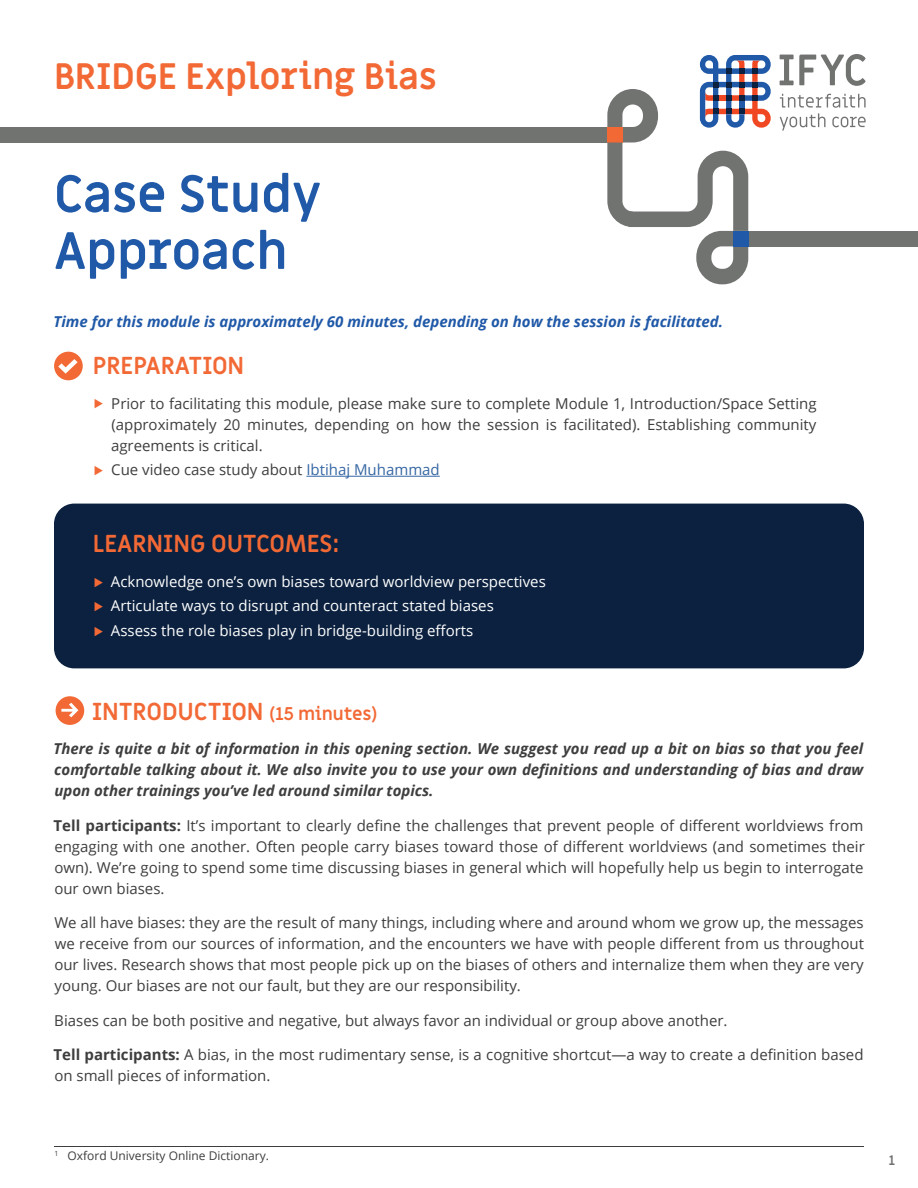
<style>
.page{position:relative;width:918px;height:1188px;background:#fff}
.page>*{position:absolute;margin:0;border:0;box-sizing:border-box;transform-origin:0 0}
.Page_title{font:700 51px "Miriam Libre";letter-spacing:-.01em;color:#2059a8}
.Page_title_-_rule_be{font:700 36px "Miriam Libre";letter-spacing:-.01em;color:#f26935}
.t1{font:700 24px "Miriam Libre";letter-spacing:-.01em;color:#f26935}
.body_copy{font:15px/21px "Open Sans";color:#3e3e3f;text-align:justify}
.procedural_note_-_ex{font:italic 700 15px/21px "Open Sans";color:#3e3e3f;text-align:justify}
.t2{font:15px "Open Sans";color:#fff}
.procedural_note{font:italic 700 15px "Open Sans";color:#2059a8}
.t3{font:700 13.5px "Miriam Libre";color:#717371}
.Footnote_text{font:12px "Open Sans";color:#3e3e3f}
.s1{color:#3667a4}
.s2{font-size:18px}
.s3{font-weight:700}
</style>
<div class="page">
<div style="left:54px;top:504px;width:810px;height:164px;background:#0b213f;border-radius:20px"></div>
<hr style="left:306px;top:476px;width:134px;height:1px;background:#3667a4">
<hr style="left:54px;top:1146px;width:810px;height:1px;background:#3e3e3f">
<svg style="left:780px;top:94px;width:86px;height:37px"></svg>
<svg style="left:780px;top:54px;width:86px;height:32px"></svg>
<div style="left:0;top:127px;width:607px;height:16px;background:#717371"></div>
<div style="left:748px;top:231px;width:170px;height:15px;background:#717371"></div>
<svg style="left:607px;top:55px;width:164px;height:229px"></svg>
<div style="left:733px;top:231px;width:15px;height:15px;background:#2059a8"></div>
<div style="left:56px;top:696px;width:28px;height:29px;background:#f26935;border-radius:50%"></div>
<svg style="left:61px;top:703px;width:17px;height:14px"></svg>
<div style="left:54px;top:352px;width:29px;height:28px;background:#f26935;border-radius:50%"></div>
<svg style="left:58px;top:359px;width:20px;height:15px"></svg>
<p class="Page_title_-_rule_be" style="left:54px;top:54px;width:384px">BRIDGE Exploring Bias</p>
<p class="Page_title" style="left:54px;top:162px;width:269px">Case Study</p>
<p class="Page_title" style="left:54px;top:219px;width:235px">Approach</p>
<p class="procedural_note" style="left:54px;top:311px;width:671px">Time for this module is approximately 60 minutes, depending on how the session is facilitated.</p>
<h1 class="t1" style="left:93px;top:351px;width:153px">PREPARATION</h1>
<p class="body_copy" style="left:111px;top:392px;width:707px">Prior to facilitating this module, please make sure to complete Module 1, Introduction/Space Setting (approximately 20 minutes, depending on how the session is facilitated). Establishing community agreements is critical.</p>
<p class="body_copy" style="left:111px;top:459px;width:330px">Cue video case study about <span class="s1">Ibtihaj Muhammad</span></p>
<h1 class="t1" style="left:93px;top:529px;width:249px">LEARNING OUTCOMES:</h1>
<p class="t2" style="left:111px;top:571px;width:437px">Acknowledge one’s own biases toward worldview perspectives</p>
<p class="t2" style="left:111px;top:596px;width:384px">Articulate ways to disrupt and counteract stated biases</p>
<p class="t2" style="left:111px;top:620px;width:364px">Assess the role biases play in bridge-building efforts</p>
<h1 class="t1" style="left:92px;top:697px;width:288px">INTRODUCTION <span class="s2">(15 minutes)</span></h1>
<p class="procedural_note_-_ex" style="left:54px;top:738px;width:811px">There is quite a bit of information in this opening section. We suggest you read up a bit on bias so that you feel comfortable talking about it. We also invite you to use your own definitions and understanding of bias and draw upon other trainings you’ve led around similar topics.</p>
<p class="body_copy" style="left:54px;top:815px;width:813px"><span class="s3">Tell participants:</span> It’s important to clearly define the challenges that prevent people of different worldviews from engaging with one another. Often people carry biases toward those of different worldviews (and sometimes their own). We’re going to spend some time discussing biases in general which will hopefully help us begin to interrogate our own biases.</p>
<p class="body_copy" style="left:54px;top:912px;width:811px">We all have biases: they are the result of many things, including where and around whom we grow up, the messages we receive from our sources of information, and the encounters we have with people different from us throughout our lives. Research shows that most people pick up on the biases of others and internalize them when they are very young. Our biases are not our fault, but they are our responsibility.</p>
<p class="body_copy" style="left:54px;top:1010px;width:675px">Biases can be both positive and negative, but always favor an individual or group above another.</p>
<p class="body_copy" style="left:54px;top:1044px;width:811px"><span class="s3">Tell participants:</span> A bias, in the most rudimentary sense, is a cognitive shortcut—a way to create a definition based on small pieces of information.</p>
<p class="Footnote_text" style="left:54px;top:1148px;width:216px"><sup>1</sup> Oxford University Online Dictionary.</p>
<p class="t3" style="left:889px;top:1152px;width:8px">1</p>
</div>
